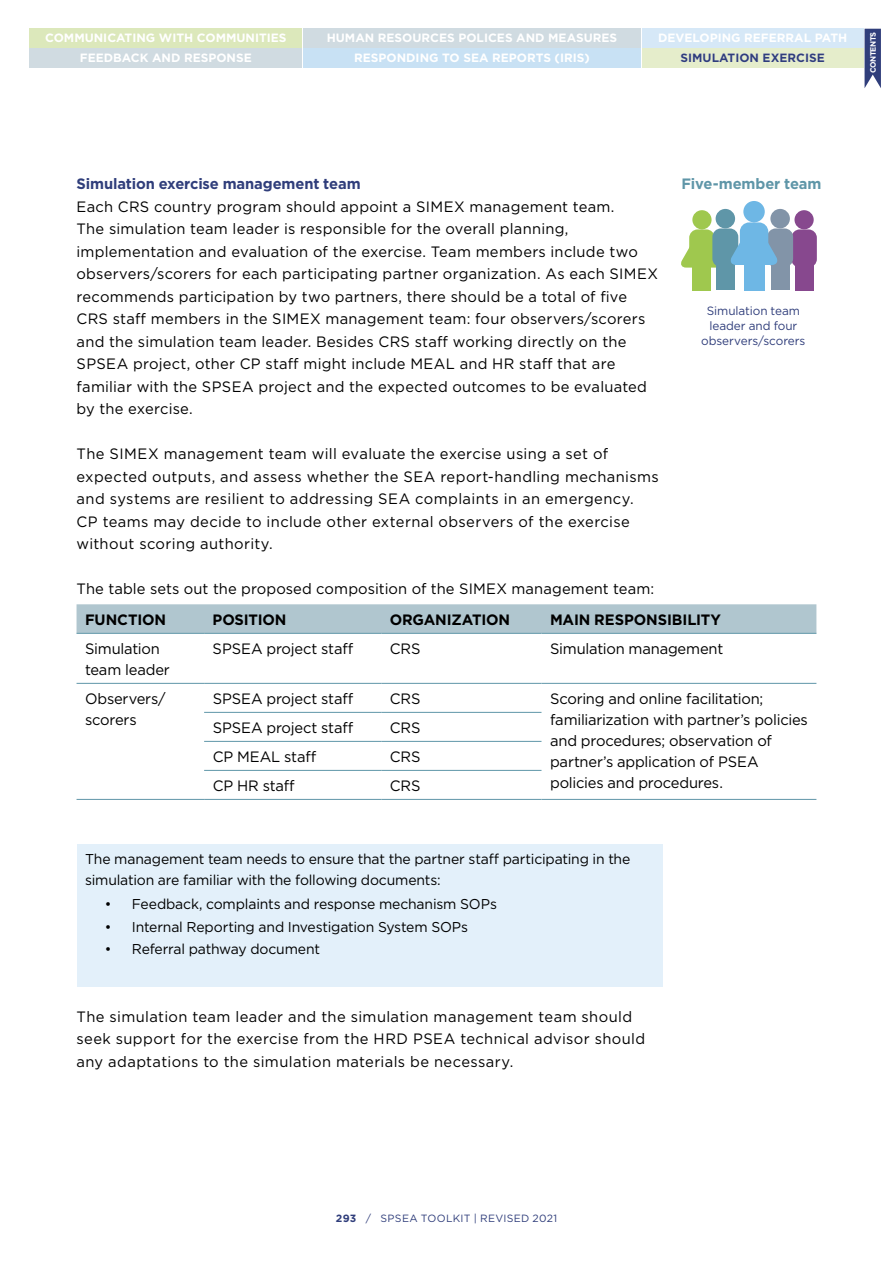
<style>
.page{position:relative;width:893px;height:1263px;background:#fff}
.page>*{position:absolute;margin:0;border:0;box-sizing:border-box;transform-origin:0 0}
.t1{font:15px/22.5px "Gotham";letter-spacing:.015em;color:#000}
.t2{font:15px/21px "Gotham";letter-spacing:-.015em;color:#000}
.t3{font:15px/21px "Gotham";letter-spacing:-.01em;color:#000}
.t4{font:700 15px "Gotham";letter-spacing:-.005em;color:#000}
.t5{font:700 15px "Gotham";letter-spacing:-.01em;color:#303e7b}
.t6{font:700 15px "Gotham";letter-spacing:-.01em;color:#5f96a8}
.t7{font:14.25px/21px "Gotham";letter-spacing:-.01em;color:#000}
.t8{font:700 12px "Gotham";color:#fff}
.t9{font:12px/15px "Gotham";color:#303e7b;text-align:center}
.t10{font:700 12px "Gotham";color:#303e7b}
.t11{font:10.5px "Gotham";letter-spacing:.03em;color:#303e7b}
.t12{font:700 7.8px "Gotham";letter-spacing:-.06em;color:#fff}
.s1{font-weight:700}
</style>
<div class="page">
<div style="left:30px;top:29px;width:272px;height:19px;background:#dce8bb"></div>
<div style="left:303px;top:49px;width:338px;height:19px;background:#c8e1f4"></div>
<div style="left:303px;top:29px;width:338px;height:19px;background:#d0dbe1"></div>
<div style="left:642px;top:29px;width:221px;height:19px;background:#d6e8f7"></div>
<div style="left:642px;top:49px;width:221px;height:19px;background:#e5edcb"></div>
<div style="left:30px;top:49px;width:272px;height:19px;background:#d0dbe1"></div>
<svg style="left:864px;top:29px;width:17px;height:59px"></svg>
<div style="left:77px;top:844px;width:585px;height:52px;background:#e3f0fa"></div>
<div style="left:77px;top:889px;width:585px;height:31px;background:#e3f0fa"></div>
<div style="left:77px;top:912px;width:585px;height:31px;background:#e3f0fa"></div>
<div style="left:77px;top:934px;width:585px;height:52px;background:#e3f0fa"></div>
<div style="left:77px;top:604px;width:739px;height:29px;background:#b0c6cf"></div>
<svg style="left:77px;top:682px;width:739px;height:117px"></svg>
<hr style="left:77px;top:633px;width:127px;height:1px;background:#5f96a8">
<hr style="left:204px;top:633px;width:177px;height:1px;background:#5f96a8">
<hr style="left:381px;top:633px;width:160px;height:1px;background:#5f96a8">
<hr style="left:541px;top:633px;width:275px;height:1px;background:#5f96a8">
<hr style="left:77px;top:683px;width:127px;height:1px;background:#5f96a8">
<hr style="left:77px;top:799px;width:127px;height:1px;background:#5f96a8">
<hr style="left:204px;top:683px;width:177px;height:1px;background:#5f96a8">
<hr style="left:381px;top:683px;width:160px;height:1px;background:#5f96a8">
<hr style="left:541px;top:683px;width:275px;height:1px;background:#5f96a8">
<hr style="left:541px;top:799px;width:275px;height:1px;background:#5f96a8">
<hr style="left:204px;top:712px;width:177px;height:1px;background:#5f96a8">
<hr style="left:381px;top:712px;width:160px;height:1px;background:#5f96a8">
<hr style="left:204px;top:741px;width:177px;height:1px;background:#5f96a8">
<hr style="left:381px;top:741px;width:160px;height:1px;background:#5f96a8">
<hr style="left:204px;top:770px;width:177px;height:1px;background:#5f96a8">
<hr style="left:381px;top:770px;width:160px;height:1px;background:#5f96a8">
<hr style="left:204px;top:799px;width:177px;height:1px;background:#5f96a8">
<hr style="left:381px;top:799px;width:160px;height:1px;background:#5f96a8">
<div style="left:692px;top:210px;width:19px;height:19px;background:#9fc84e;border-radius:50%"></div>
<div style="left:693px;top:252px;width:18px;height:38px;background:#9fc84e"></div>
<div style="left:794px;top:210px;width:20px;height:19px;background:#87488e;border-radius:50%"></div>
<div style="left:791px;top:229px;width:26px;height:38px;background:#87488e;border-radius:8px"></div>
<div style="left:795px;top:252px;width:18px;height:38px;background:#87488e"></div>
<div style="left:770px;top:209px;width:20px;height:19px;background:#8294a8;border-radius:50%"></div>
<div style="left:767px;top:228px;width:26px;height:39px;background:#8294a8;border-radius:8px"></div>
<div style="left:771px;top:252px;width:18px;height:38px;background:#8294a8"></div>
<div style="left:716px;top:209px;width:19px;height:19px;background:#5f96a8;border-radius:50%"></div>
<div style="left:716px;top:252px;width:19px;height:38px;background:#5f96a8"></div>
<div style="left:743px;top:201px;width:22px;height:21px;background:#6eb7e5;border-radius:50%"></div>
<svg style="left:681px;top:222px;width:98px;height:46px"></svg>
<div style="left:744px;top:248px;width:20px;height:42px;background:#6eb7e5"></div>
<p class="t8" style="left:45px;top:30px;width:243px">COMMUNICATING WITH COMMUNITIES</p>
<p class="t8" style="left:80px;top:50px;width:173px">FEEDBACK AND RESPONSE</p>
<p class="t8" style="left:327px;top:30px;width:292px">HUMAN RESOURCES POLICES AND MEASURES</p>
<p class="t8" style="left:658px;top:30px;width:191px">DEVELOPING REFERRAL PATH</p>
<p class="t8" style="left:354px;top:50px;width:237px">RESPONDING TO SEA REPORTS (IRIS)</p>
<p class="t10" style="left:680px;top:50px;width:146px">SIMULATION EXERCISE</p>
<p class="t12" style="left:868px;top:73px;width:42px;rotate:-90deg">CONTENTS</p>
<p class="t6" style="left:682px;top:173px;width:141px">Five-member team</p>
<p class="t5" style="left:77px;top:174px;width:286px">Simulation exercise management team</p>
<p class="t1" style="left:77px;top:195px;width:583px">Each CRS country program should appoint a SIMEX management team.<br>The simulation team leader is responsible for the overall planning, implementation and evaluation of the exercise. Team members include two observers/scorers for each participating partner organization. As each SIMEX recommends participation by two partners, there should be a total of five CRS staff members in the SIMEX management team: four observers/scorers and the simulation team leader. Besides CRS staff working directly on the SPSEA project, other CP staff might include MEAL and HR staff that are familiar with the SPSEA project and the expected outcomes to be evaluated by the exercise.</p>
<p class="t1" style="left:77px;top:442px;width:584px">The SIMEX management team will evaluate the exercise using a set of expected outputs, and assess whether the SEA report‑handling mechanisms and systems are resilient to addressing SEA complaints in an emergency.<br>CP teams may decide to include other external observers of the exercise without scoring authority.</p>
<p class="t1" style="left:77px;top:577px;width:579px">The table sets out the proposed composition of the SIMEX management team:</p>
<p class="t4" style="left:85px;top:610px;width:83px">FUNCTION</p>
<p class="t4" style="left:213px;top:610px;width:75px">POSITION</p>
<p class="t4" style="left:390px;top:610px;width:122px">ORGANIZATION</p>
<p class="t4" style="left:550px;top:610px;width:173px">MAIN RESPONSIBILITY</p>
<p class="t2" style="left:85px;top:638px;width:86px">Simulation team leader</p>
<p class="t3" style="left:213px;top:638px;width:142px">SPSEA project staff</p>
<p class="t1" style="left:390px;top:637px;width:32px">CRS</p>
<p class="t2" style="left:550px;top:638px;width:175px">Simulation management</p>
<p class="t3" style="left:85px;top:688px;width:82px">Observers/ scorers</p>
<p class="t3" style="left:213px;top:688px;width:142px">SPSEA project staff</p>
<p class="t1" style="left:390px;top:687px;width:32px">CRS</p>
<p class="t2" style="left:550px;top:688px;width:259px">Scoring and online facilitation; familiarization with partner’s policies and procedures; observation of partner’s application of PSEA policies and procedures.</p>
<p class="t9" style="left:701px;top:303px;width:106px">Simulation team leader and four observers/scorers</p>
<p class="t3" style="left:213px;top:717px;width:142px">SPSEA project staff</p>
<p class="t1" style="left:390px;top:716px;width:32px">CRS</p>
<p class="t3" style="left:213px;top:746px;width:105px">CP MEAL staff</p>
<p class="t1" style="left:390px;top:745px;width:32px">CRS</p>
<p class="t1" style="left:213px;top:774px;width:84px">CP HR staff</p>
<p class="t1" style="left:390px;top:774px;width:32px">CRS</p>
<p class="t7" style="left:85px;top:848px;width:547px">The management team needs to ensure that the partner staff participating in the simulation are familiar with the following documents:</p>
<p class="t7" style="left:105px;top:893px;width:394px">• Feedback, complaints and response mechanism SOPs</p>
<p class="t7" style="left:105px;top:916px;width:365px">• Internal Reporting and Investigation System SOPs</p>
<p class="t7" style="left:105px;top:938px;width:217px">• Referral pathway document</p>
<p class="t1" style="left:77px;top:1005px;width:570px">The simulation team leader and the simulation management team should seek support for the exercise from the HRD PSEA technical advisor should any adaptations to the simulation materials be necessary.</p>
<p class="t11" style="left:336px;top:1212px;width:223px"><span class="s1">293</span> / SPSEA TOOLKIT | REVISED 2021</p>
</div>
